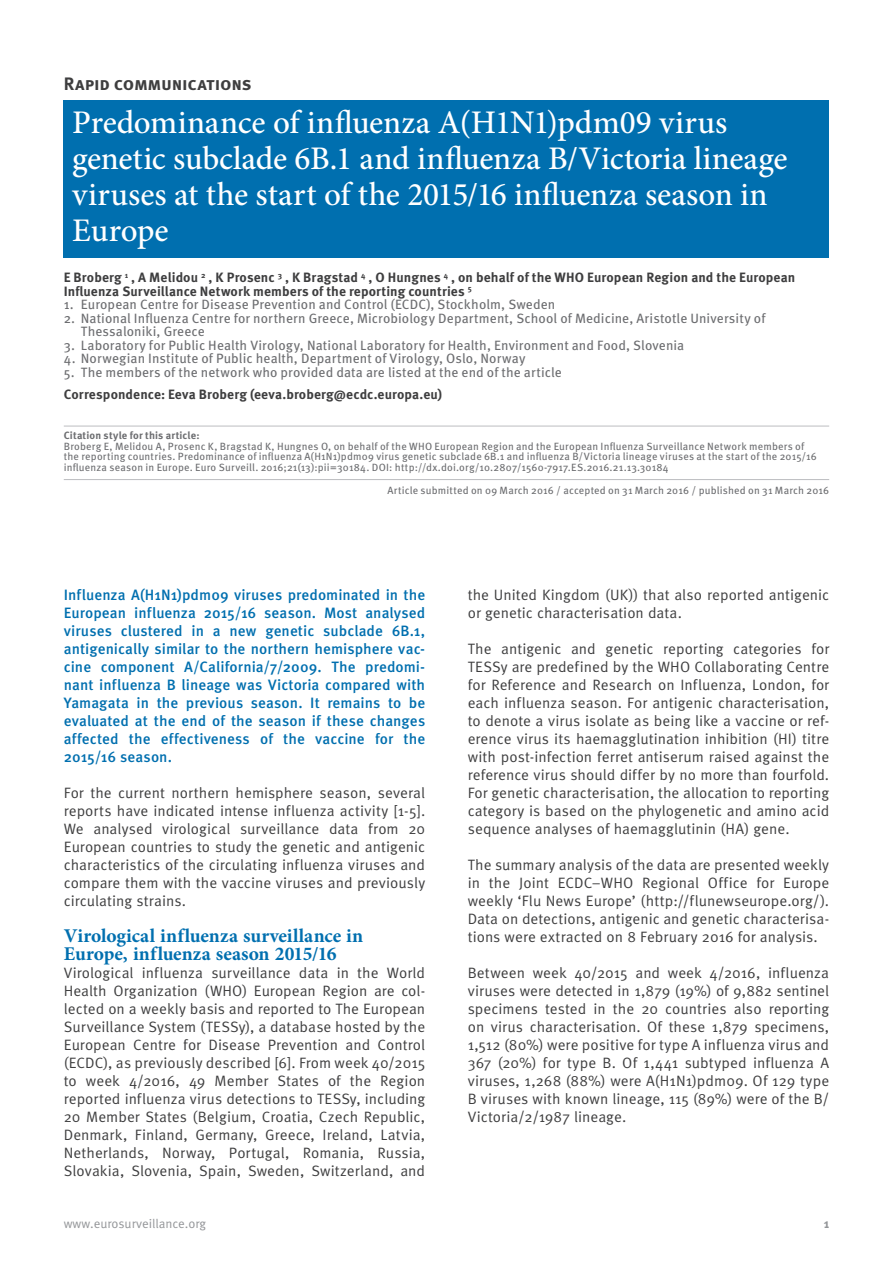
<style>
.page{position:relative;width:893px;height:1263px;background:#fff}
.page>*{position:absolute;margin:0;border:0;box-sizing:border-box;transform-origin:0 0}
.t1{font:500 33px/36px "Minion Pro";letter-spacing:-.005em;color:#fff}
.t2{font:700 19.5px/18px "Minion Pro";color:#006faf}
.t3{font:700 18px "Meta Pro";letter-spacing:-.015em;color:#3e3e3f}
.t4{font:15px/18px "Meta Pro";color:#3e3e3f;text-align:justify}
.t5{font:500 15px/18px "Meta Pro";letter-spacing:.005em;color:#006faf;text-align:justify}
.t6{font:13.5px/13.5px "Meta Pro";letter-spacing:.01em;color:#6c6d70}
.t7{font:700 13.5px/13.5px "Meta Pro";letter-spacing:.01em;color:#3e3e3f}
.t8{font:12.75px "Meta Pro";color:#939598}
.t9{font:700 12.75px "Meta Pro";color:#939598}
.t10{font:10.5px/10.5px "Meta Pro";letter-spacing:.015em;color:#6c6d70}
.t11{font:700 10.5px "Meta Pro";letter-spacing:.015em;color:#6c6d70}
</style>
<div class="page">
<hr style="left:64px;top:426px;width:765px;height:1px;background:#bcbdc0">
<hr style="left:64px;top:479px;width:765px;height:1px;background:#bcbdc0">
<div style="left:64px;top:100px;width:765px;height:158px;background:#006faf"></div>
<p class="t3" style="left:64px;top:72px;width:189px">Rapid communications</p>
<h1 class="t1" style="left:72px;top:104px;width:717px">Predominance of influenza A(H1N1)pdm09 virus genetic subclade 6B.1 and influenza B/Victoria lineage viruses at the start of the 2015/16 influenza season in Europe</h1>
<p class="t7" style="left:64px;top:271px;width:733px">E Broberg <sup>1</sup> , A Melidou <sup>2</sup> , K Prosenc <sup>3</sup> , K Bragstad <sup>4</sup> , O Hungnes <sup>4</sup> , on behalf of the WHO European Region and the European<br>Influenza Surveillance Network members of the reporting countries <sup>5</sup></p>
<p class="t6" style="left:64px;top:298px;width:493px">1. European Centre for Disease Prevention and Control (ECDC), Stockholm, Sweden</p>
<p class="t6" style="left:81px;top:312px;width:686px;text-indent:-17px">2. National Influenza Centre for northern Greece, Microbiology Department, School of Medicine, Aristotle University of<br>Thessaloniki, Greece</p>
<p class="t6" style="left:64px;top:339px;width:622px">3. Laboratory for Public Health Virology, National Laboratory for Health, Environment and Food, Slovenia</p>
<p class="t6" style="left:64px;top:352px;width:463px">4. Norwegian Institute of Public health, Department of Virology, Oslo, Norway</p>
<p class="t6" style="left:64px;top:366px;width:500px">5. The members of the network who provided data are listed at the end of the article</p>
<p class="t7" style="left:64px;top:388px;width:380px">Correspondence: Eeva Broberg (eeva.broberg@ecdc.europa.eu)</p>
<p class="t11" style="left:64px;top:429px;width:137px">Citation style for this article:</p>
<p class="t10" style="left:64px;top:441px;width:754px">Broberg E, Melidou A, Prosenc K, Bragstad K, Hungnes O, on behalf of the WHO European Region and the European Influenza Surveillance Network members of the reporting countries. Predominance of influenza A(H1N1)pdm09 virus genetic subclade 6B.1 and influenza B/Victoria lineage viruses at the start of the 2015/16 influenza season in Europe. Euro Surveill. 2016;21(13):pii=30184. DOI: http://dx.doi.org/10.2807/1560-7917.ES.2016.21.13.30184</p>
<p class="t10" style="left:387px;top:485px;width:443px">Article submitted on 09 March 2016 / accepted on 31 March 2016 / published on 31 March 2016</p>
<p class="t5" style="left:64px;top:586px;width:363px">Influenza A(H1N1)pdm09 viruses predominated in the European influenza 2015/16 season. Most analysed viruses clustered in a new genetic subclade 6B.1, antigenically similar to the northern hemisphere vac&shy;cine component A/California/7/2009. The predomi&shy;nant influenza B lineage was Victoria compared with Yamagata in the previous season. It remains to be evaluated at the end of the season if these changes affected the effectiveness of the vaccine for the 2015/16 season.</p>
<p class="t4" style="left:64px;top:784px;width:363px">For the current northern hemisphere season, several reports have indicated intense influenza activity [1-5].<br>We analysed virological surveillance data from 20<br>European countries to study the genetic and antigenic characteristics of the circulating influenza viruses and compare them with the vaccine viruses and previously circulating strains.</p>
<h2 class="t2" style="left:64px;top:926px;width:301px">Virological influenza surveillance in<br>Europe, influenza season 2015/16</h2>
<p class="t4" style="left:64px;top:964px;width:363px">Virological influenza surveillance data in the World Health Organization (WHO) European Region are col&shy;lected on a weekly basis and reported to The European Surveillance System (TESSy), a database hosted by the European Centre for Disease Prevention and Control (ECDC), as previously described [6]. From week 40/2015 to week 4/2016, 49 Member States of the Region reported influenza virus detections to TESSy, including 20 Member States (Belgium, Croatia, Czech Republic, Denmark, Finland, Germany, Greece, Ireland, Latvia, Netherlands, Norway, Portugal, Romania, Russia, Slovakia, Slovenia, Spain, Sweden, Switzerland, and</p>
<p class="t4" style="left:468px;top:586px;width:363px">the United Kingdom (UK)) that also reported antigenic or genetic characterisation data.</p>
<p class="t4" style="left:468px;top:640px;width:363px">The antigenic and genetic reporting categories for TESSy are predefined by the WHO Collaborating Centre for Reference and Research on Influenza, London, for each influenza season. For antigenic characterisation, to denote a virus isolate as being like a vaccine or ref&shy;erence virus its haemagglutination inhibition (HI) titre with post-infection ferret antiserum raised against the reference virus should differ by no more than fourfold.<br>For genetic characterisation, the allocation to reporting category is based on the phylogenetic and amino acid sequence analyses of haemagglutinin (HA) gene.</p>
<p class="t4" style="left:468px;top:856px;width:363px">The summary analysis of the data are presented weekly in the Joint ECDC–WHO Regional Office for Europe weekly ‘Flu News Europe’ (http://flunewseurope.org/).<br>Data on detections, antigenic and genetic characterisa&shy;tions were extracted on 8 February 2016 for analysis.</p>
<p class="t4" style="left:468px;top:964px;width:363px">Between week 40/2015 and week 4/2016, influenza viruses were detected in 1,879 (19%) of 9,882 sentinel specimens tested in the 20 countries also reporting on virus characterisation. Of these 1,879 specimens, 1,512 (80%) were positive for type A influenza virus and 367 (20%) for type B. Of 1,441 subtyped influenza A viruses, 1,268 (88%) were A(H1N1)pdm09. Of 129 type B viruses with known lineage, 115 (89%) were of the B/ Victoria/2/1987 lineage.</p>
<p class="t8" style="left:64px;top:1215px;width:144px">www.eurosurveillance.org</p>
<p class="t9" style="left:824px;top:1215px;width:7px">1</p>
</div>
